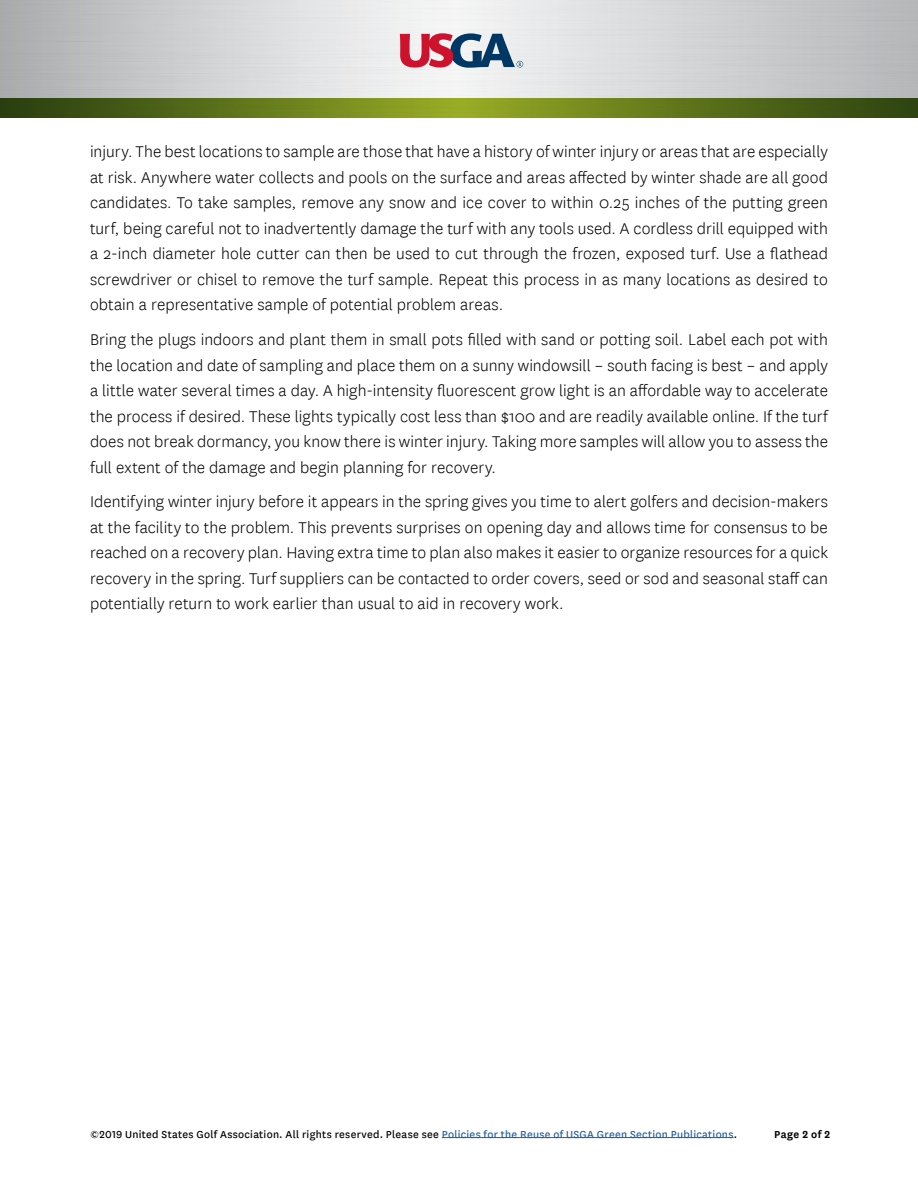
<style>
.page{position:relative;width:918px;height:1188px;background:#fff}
.page>*{position:absolute;margin:0;border:0;box-sizing:border-box;transform-origin:0 0}
.t1{font:300 18px/25.5px "National";letter-spacing:.005em;color:#000;text-align:justify}
.t2{font:12px "National";letter-spacing:.025em;color:#000}
.t3{font:600 12px "National";letter-spacing:.035em;color:#000}
.s1{color:#215e9e}
</style>
<div class="page">
<svg style="left:0;top:0;width:918px;height:98px;background:#cfcfd1"></svg>
<svg style="left:0;top:98px;width:918px;height:20px;background:#5f741a"></svg>
<hr style="left:442px;top:1137px;width:292px;height:1px;background:#215e9e">
<p class="t1" style="left:90px;top:139px;width:740px">injury. The best locations to sample are those that have a history of winter injury or areas that are especially at risk. Anywhere water collects and pools on the surface and areas affected by winter shade are all good candidates. To take samples, remove any snow and ice cover to within 0.25 inches of the putting green turf, being careful not to inadvertently damage the turf with any tools used. A cordless drill equipped with a 2-inch diameter hole cutter can then be used to cut through the frozen, exposed turf. Use a flathead screwdriver or chisel to remove the turf sample. Repeat this process in as many locations as desired to obtain a representative sample of potential problem areas.</p>
<p class="t1" style="left:90px;top:326px;width:740px">Bring the plugs indoors and plant them in small pots filled with sand or potting soil. Label each pot with the location and date of sampling and place them on a sunny windowsill – south facing is best – and apply a little water several times a day. A high-intensity fluorescent grow light is an affordable way to accelerate the process if desired. These lights typically cost less than $100 and are readily available online. If the turf does not break dormancy, you know there is winter injury. Taking more samples will allow you to assess the full extent of the damage and begin planning for recovery.</p>
<p class="t1" style="left:90px;top:488px;width:740px">Identifying winter injury before it appears in the spring gives you time to alert golfers and decision-makers at the facility to the problem. This prevents surprises on opening day and allows time for consensus to be reached on a recovery plan. Having extra time to plan also makes it easier to organize resources for a quick recovery in the spring. Turf suppliers can be contacted to order covers, seed or sod and seasonal staff can potentially return to work earlier than usual to aid in recovery work.</p>
<p class="t2" style="left:91px;top:1126px;width:648px">©2019 United States Golf Association. All rights reserved. Please see <span class="s1">Policies for the Reuse of USGA Green Section Publications</span>.</p>
<p class="t3" style="left:774px;top:1126px;width:58px">Page 2 of 2</p>
</div>
